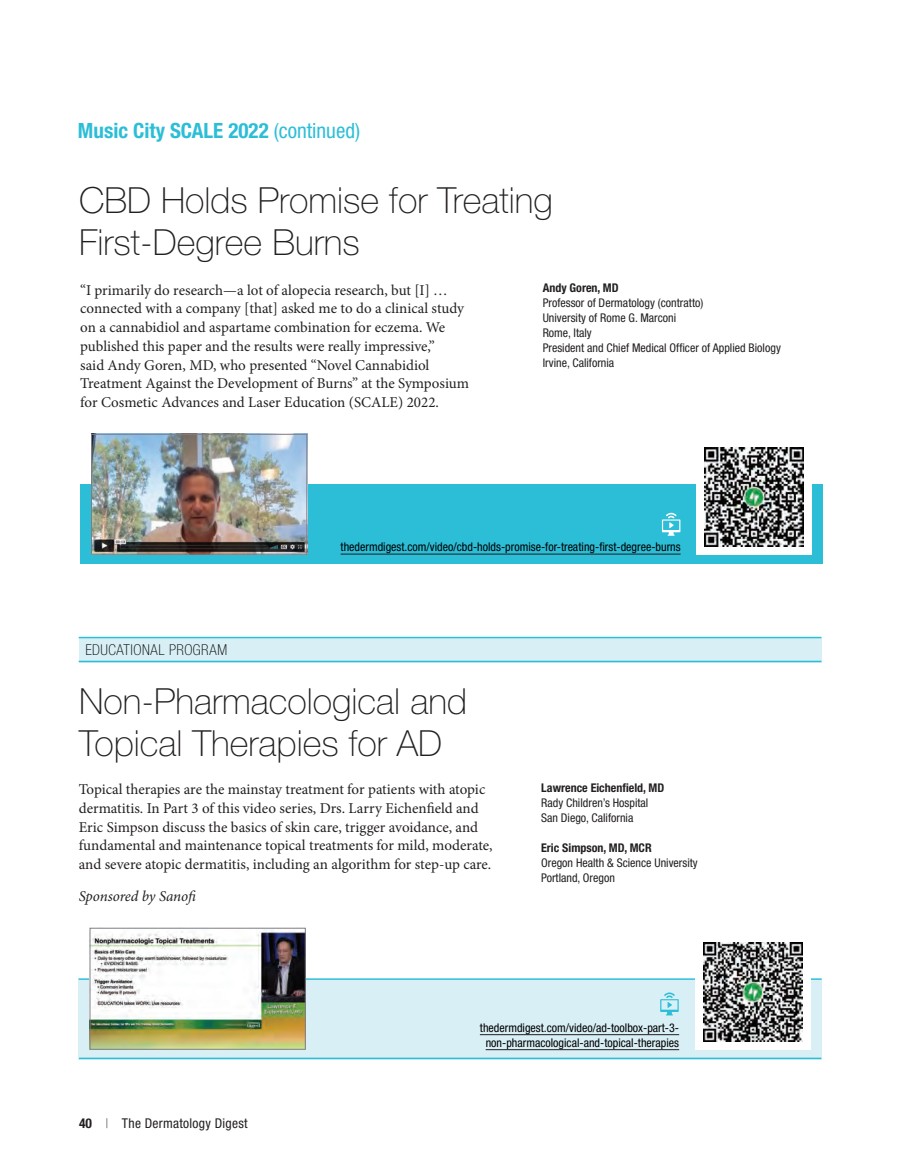
<style>
.page{position:relative;width:905px;height:1176px;background:#fff}
.page>*{position:absolute;margin:0;border:0;box-sizing:border-box;transform-origin:0 0}
.t1{font:100 36px/42px "Helvetica Neue LT Std";color:#231f20}
.t2{font:700 condensed 21px "Helvetica Neue LT Std";color:#2cbed7}
.t3{font:15px/18.8px "Minion Pro";letter-spacing:-.005em;color:#231f20}
.t4{font:100 condensed 15px "Helvetica Neue LT Std";letter-spacing:.035em;color:#000}
.t5{font:italic 15px "Minion Pro";letter-spacing:-.01em;color:#231f20}
.t6{font:condensed 13.5px "Helvetica Neue LT Std";letter-spacing:.02em;color:#231f20}
.t7{font:condensed 12px/15px "Helvetica Neue LT Std";color:#231f20}
.t8{font:condensed 12px/15px "Helvetica Neue LT Std";color:#000;text-align:center}
.t9{font:700 condensed 12px "Helvetica Neue LT Std";color:#231f20}
.s1{font-weight:400}
.s2{font-weight:700}
.s3{font-weight:100}
</style>
<div class="page">
<div style="left:80px;top:484px;width:743px;height:80px;background:#2cbed7"></div>
<hr style="left:340px;top:554px;width:340px;height:1px;background:#231f20">
<svg style="left:662px;top:513px;width:18px;height:23px"></svg>
<img style="left:93px;top:436px;width:212px;height:116px">
<div style="left:91px;top:434px;width:216px;height:120px;border:1px solid #817d84"></div>
<div style="left:696px;top:439px;width:116px;height:115px;background:#fff"></div>
<img style="left:704px;top:447px;width:99px;height:99px">
<div style="left:79px;top:637px;width:742px;height:26px;background:#d8eff5"></div>
<hr style="left:79px;top:661px;width:742px;height:1px;background:#2cbed7">
<hr style="left:79px;top:637px;width:742px;height:1px;background:#2cbed7">
<div style="left:78px;top:980px;width:743px;height:79px;background:#d8eff5"></div>
<hr style="left:78px;top:978px;width:743px;height:2px;background:#2cbed7">
<hr style="left:79px;top:1057px;width:742px;height:2px;background:#2cbed7">
<hr style="left:480px;top:1034px;width:199px;height:1px;background:#231f20">
<hr style="left:486px;top:1049px;width:193px;height:1px;background:#231f20">
<img style="left:92px;top:930px;width:212px;height:117px">
<div style="left:90px;top:928px;width:216px;height:121px;border:1px solid #817d84"></div>
<div style="left:695px;top:934px;width:115px;height:115px;background:#fff"></div>
<img style="left:703px;top:942px;width:99px;height:99px">
<svg style="left:660px;top:992px;width:19px;height:23px"></svg>
<h2 class="t2" style="left:78px;top:118px;width:284px">Music City SCALE 2022 <span class="s1">(continued)</span></h2>
<h1 class="t1" style="left:79px;top:179px;width:475px">CBD Holds Promise for Treating<br>First-Degree Burns</h1>
<p class="t3" style="left:80px;top:280px;width:390px">“I primarily do research—a lot of alopecia research, but [I] … connected with a company [that] asked me to do a clinical study on a cannabidiol and aspartame combination for eczema. We published this paper and the results were really impressive,”<br>said Andy Goren, MD, who presented “Novel Cannabidiol Treatment Against the Development of Burns” at the Symposium for Cosmetic Advances and Laser Education (SCALE) 2022.</p>
<p class="t9" style="left:543px;top:281px;width:77px">Andy Goren, MD</p>
<p class="t7" style="left:543px;top:295px;width:240px">Professor of Dermatology (contratto)<br>University of Rome G. Marconi<br>Rome, Italy<br>President and Chief Medical Officer of Applied Biology<br>Irvine, California</p>
<p class="t4" style="left:85px;top:641px;width:143px">EDUCATIONAL PROGRAM</p>
<p class="t8" style="left:340px;top:539px;width:341px">thedermdigest.com/video/cbd-holds-promise-for-treating-first-degree-burns</p>
<h1 class="t1" style="left:79px;top:680px;width:389px">Non-Pharmacological and<br>Topical Therapies for AD</h1>
<p class="t3" style="left:79px;top:780px;width:415px">Topical therapies are the mainstay treatment for patients with atopic dermatitis. In Part 3 of this video series, Drs. Larry Eichenfield and Eric Simpson discuss the basics of skin care, trigger avoidance, and fundamental and maintenance topical treatments for mild, moderate, and severe atopic dermatitis, including an algorithm for step-up care.</p>
<p class="t5" style="left:79px;top:887px;width:121px">Sponsored by Sanofi</p>
<p class="t9" style="left:541px;top:780px;width:125px">Lawrence Eichenfield, MD</p>
<p class="t7" style="left:541px;top:795px;width:109px">Rady Children’s Hospital<br>San Diego, California</p>
<p class="t9" style="left:541px;top:840px;width:112px">Eric Simpson, MD, MCR</p>
<p class="t7" style="left:541px;top:855px;width:158px">Oregon Health &amp; Science University<br>Portland, Oregon</p>
<p class="t6" style="left:79px;top:1115px;width:170px"><span class="s2">40</span> <span class="s3">|</span> The Dermatology Digest</p>
<p class="t8" style="left:480px;top:1020px;width:201px">thedermdigest.com/video/ad-toolbox-part-3- non-pharmacological-and-topical-therapies</p>
</div>
